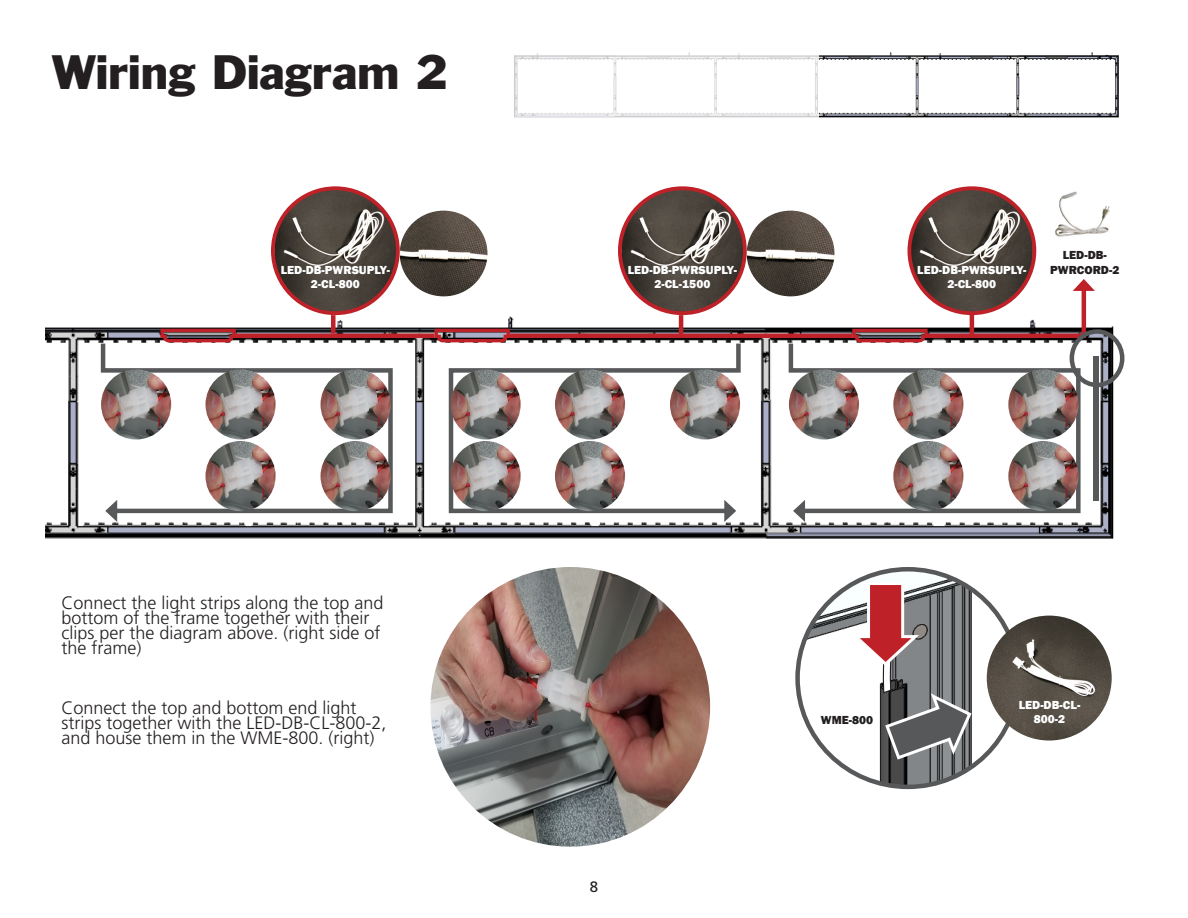
<style>
.page{position:relative;width:1188px;height:918px;background:#fff}
.page>*{position:absolute;margin:0;border:0;box-sizing:border-box;transform-origin:0 0}
.t1{font:45px "Franklin Gothic LT";color:#231f20}
.t2{font:300 18px/15px "Frutiger LT Std";color:#231f20}
.t3{font:15px "Frutiger LT Std";color:#231f20}
.t4{font:800 12px "Franklin Gothic";color:#fff}
.t5{font:800 12px "Franklin Gothic";color:#231f20}
</style>
<div class="page">
<img style="left:45px;top:313px;width:1079px;height:226px">
<img style="left:818px;top:52px;width:301px;height:66px">
<svg style="left:514px;top:52px;width:304px;height:66px"></svg>
<svg style="left:159px;top:327px;width:79px;height:12px"></svg>
<svg style="left:433px;top:327px;width:79px;height:17px"></svg>
<hr style="left:232px;top:334px;width:202px;height:4px;background:#be2127">
<hr style="left:510px;top:334px;width:342px;height:4px;background:#be2127">
<svg style="left:851px;top:279px;width:244px;height:65px"></svg>
<img style="left:400px;top:211px;width:88px;height:85px">
<img style="left:274px;top:188px;width:122px;height:125px">
<div style="left:271px;top:186px;width:129px;height:129px;border:4px solid #be2127;border-radius:50%"></div>
<img style="left:747px;top:211px;width:87px;height:85px">
<img style="left:621px;top:188px;width:122px;height:125px">
<div style="left:618px;top:186px;width:129px;height:129px;border:4px solid #be2127;border-radius:50%"></div>
<img style="left:911px;top:188px;width:122px;height:125px">
<div style="left:907px;top:186px;width:129px;height:129px;border:4px solid #be2127;border-radius:50%"></div>
<svg style="left:786px;top:339px;width:297px;height:176px"></svg>
<svg style="left:793px;top:500px;width:12px;height:22px"></svg>
<svg style="left:99px;top:339px;width:296px;height:176px"></svg>
<svg style="left:105px;top:500px;width:12px;height:22px"></svg>
<svg style="left:447px;top:339px;width:296px;height:176px"></svg>
<svg style="left:724px;top:500px;width:12px;height:22px"></svg>
<img style="left:321px;top:369px;width:70px;height:71px;border-radius:35px">
<img style="left:1008px;top:369px;width:70px;height:71px;border-radius:35px">
<img style="left:670px;top:369px;width:70px;height:71px;border-radius:35px">
<img style="left:206px;top:369px;width:70px;height:71px;border-radius:35px">
<img style="left:893px;top:369px;width:70px;height:71px;border-radius:35px">
<img style="left:555px;top:369px;width:70px;height:71px;border-radius:35px">
<img style="left:321px;top:441px;width:70px;height:70px;border-radius:35px">
<img style="left:1008px;top:441px;width:70px;height:70px;border-radius:35px">
<img style="left:555px;top:441px;width:70px;height:70px;border-radius:35px">
<img style="left:101px;top:369px;width:70px;height:71px;border-radius:35px">
<img style="left:789px;top:369px;width:70px;height:71px;border-radius:35px">
<img style="left:451px;top:369px;width:70px;height:71px;border-radius:35px">
<img style="left:206px;top:441px;width:70px;height:70px;border-radius:35px">
<img style="left:893px;top:441px;width:70px;height:70px;border-radius:35px">
<img style="left:451px;top:441px;width:70px;height:70px;border-radius:35px">
<div style="left:1094px;top:356px;width:5px;height:145px;background:#57585a"></div>
<div style="left:1070px;top:329px;width:54px;height:58px;border:4px solid #57585a;border-radius:50%"></div>
<img style="left:1055px;top:191px;width:55px;height:46px">
<img style="left:798px;top:569px;width:186px;height:218px">
<svg style="left:852px;top:581px;width:122px;height:180px"></svg>
<img style="left:987px;top:616px;width:125px;height:125px;border-radius:62px">
<img style="left:430px;top:567px;width:280px;height:280px;border-radius:140px">
<hr style="left:679px;top:315px;width:4px;height:21px;background:#be2127">
<div style="left:331px;top:315px;width:5px;height:19px;background:#be2127"></div>
<hr style="left:970px;top:314px;width:4px;height:22px;background:#be2127">
<p class="t1" style="left:52px;top:43px;width:398px">Wiring Diagram 2</p>
<p class="t4" style="left:281px;top:262px;width:111px">LED-DB-PWRSUPLY-</p>
<p class="t4" style="left:311px;top:277px;width:50px">2-CL-800</p>
<p class="t2" style="left:62px;top:595px;width:324px">Connect the light strips along the top and bottom of the frame together with their clips per the diagram above. (right side of the frame)</p>
<p class="t2" style="left:62px;top:700px;width:327px">Connect the top and bottom end light strips together with the LED-DB-CL-800-2, and house them in the WME-800. (right)</p>
<p class="t4" style="left:628px;top:262px;width:111px">LED-DB-PWRSUPLY-</p>
<p class="t4" style="left:654px;top:277px;width:58px">2-CL-1500</p>
<p class="t4" style="left:917px;top:262px;width:111px">LED-DB-PWRSUPLY-</p>
<p class="t4" style="left:947px;top:277px;width:50px">2-CL-800</p>
<p class="t5" style="left:1063px;top:247px;width:46px">LED-DB-</p>
<p class="t5" style="left:1050px;top:262px;width:71px">PWRCORD-2</p>
<p class="t3" style="left:590px;top:878px;width:10px">8</p>
<p class="t5" style="left:821px;top:712px;width:54px">WME-800</p>
<p class="t4" style="left:1019px;top:697px;width:63px">LED-DB-CL-</p>
<p class="t4" style="left:1034px;top:711px;width:33px">800-2</p>
</div>
